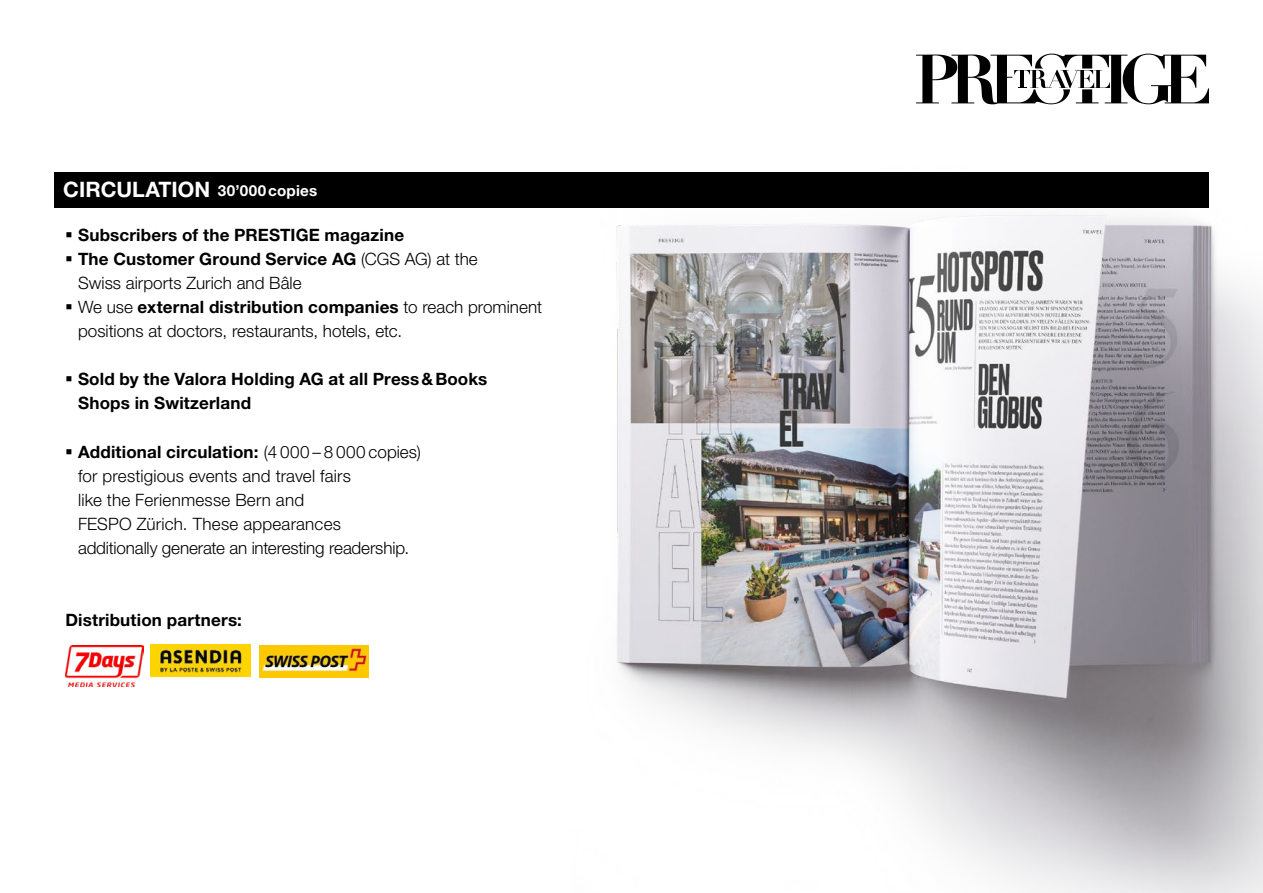
<style>
.page{position:relative;width:1263px;height:893px;background:#fff}
.page>*{position:absolute;margin:0;border:0;box-sizing:border-box;transform-origin:0 0}
.t1{font:700 21.3px "Helvetica Neue LT Std";color:#fff}
.t2{font:300 17.1px/24px "Helvetica Neue LT Std";color:#000}
.t3{font:700 17.1px/24px "Helvetica Neue LT Std";letter-spacing:.01em;color:#000}
.t4{font:700 15.15px "Helvetica Neue LT Std";letter-spacing:.015em;color:#fff}
.s1{font-weight:700}
</style>
<div class="page">
<img style="left:68px;top:53px;width:1195px;height:840px">
<div style="left:54px;top:172px;width:1155px;height:36px;background:#000"></div>
<img style="left:150px;top:645px;width:100px;height:31px">
<img style="left:65px;top:645px;width:79px;height:41px">
<img style="left:259px;top:645px;width:109px;height:32px">
<svg style="left:916px;top:54px;width:293px;height:50px"></svg>
<hr style="left:1020px;top:70px;width:4px;height:18px;background:#000">
<svg style="left:68px;top:233px;width:4px;height:5px"></svg>
<svg style="left:68px;top:257px;width:4px;height:5px"></svg>
<svg style="left:68px;top:305px;width:4px;height:5px"></svg>
<svg style="left:68px;top:377px;width:4px;height:5px"></svg>
<svg style="left:68px;top:449px;width:4px;height:5px"></svg>
<p class="t1" style="left:63px;top:177px;width:148px">CIRCULATION</p>
<p class="t2" style="left:78px;top:223px;width:466px"><span class="s1">Subscribers of the PRESTIGE magazine<br>The Customer Ground Service AG</span> (CGS AG) at the<br>Swiss airports Zurich and Bâle<br>We use <span class="s1">external distribution companies</span> to reach prominent positions at doctors, restaurants, hotels, etc.</p>
<p class="t3" style="left:78px;top:367px;width:411px">Sold by the Valora Holding AG at all Press&amp;Books<br>Shops in Switzerland</p>
<p class="t2" style="left:78px;top:439px;width:344px"><span class="s1">Additional circulation:</span> (4 000 – 8 000 copies) for prestigious events and travel fairs<br>like the Ferienmesse Bern and<br>FESPO Zürich. These appearances additionally generate an interesting readership.</p>
<p class="t4" style="left:218px;top:181px;width:101px">30’000copies</p>
<p class="t3" style="left:65px;top:607px;width:178px">Distribution partners:</p>
</div>
